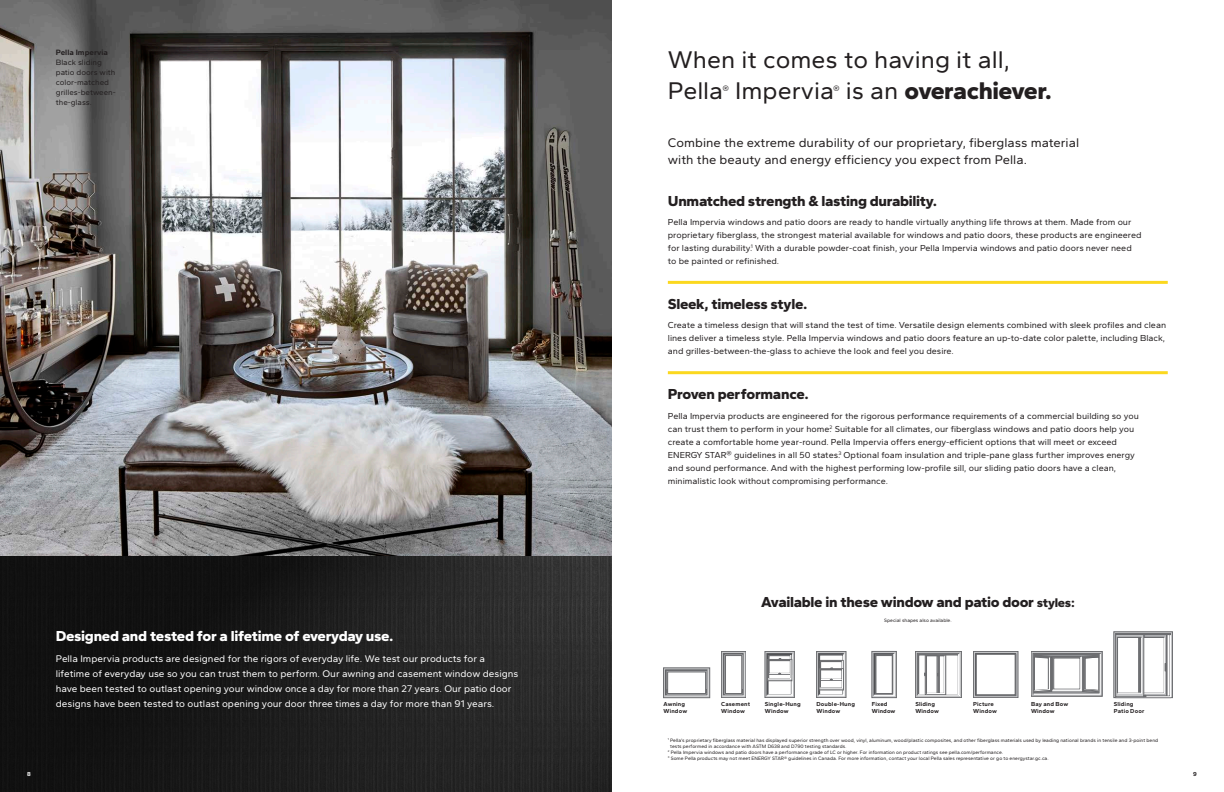
<style>
.page{position:relative;width:1224px;height:792px;background:#fff}
.page>*{position:absolute;margin:0;border:0;box-sizing:border-box;transform-origin:0 0}
.Interior_Headline{font:25px "Gantari";color:#231f20}
.Interior_Headline-2{font:800 25px "Gantari";letter-spacing:-.02em;color:#231f20}
.Body_Copy_Headlines{font:800 15px "Gantari";letter-spacing:-.02em;color:#231f20}
.Body_Copy_Headlines-2{font:800 15px "Gantari";letter-spacing:-.02em;color:#fff}
.Bulleted_List_Headli{font:800 15px "Gantari";letter-spacing:-.02em;color:#231f20}
.Interior_Headline_Su{font:13px/17px "Gantari";color:#231f20}
.Interior_Headline-3{font:11.1px "Gantari";color:#231f20}
.Body_Copy_-_9_13_-_R{font:10px/15px "Gantari";color:#fff}
.Claim_Body_Copy_-_9{font:9px/13px "Gantari";color:#231f20}
.Caption_Text_-_8_10{font:8px/10px "Gantari";color:#231f20}
.Caption_Headline_-_8{font:700 8px "Gantari";color:#231f20}
.Swatch_Name_-_6_7{font:700 6px/7px "Gantari";letter-spacing:.025em;color:#231f20}
.t1{font:700 6px "Gantari";color:#fff}
.Disclaimer_-_5_6_-_R{font:5px/6px "Gantari";color:#231f20}
.Small_COB-_Under{font:5px "Gantari";color:#231f20}
.s1{font-weight:400}
.s2{font-size:13px}
</style>
<div class="page">
<hr style="left:668px;top:371px;width:500px;height:3px;background:#fbd81f">
<hr style="left:668px;top:281px;width:500px;height:3px;background:#fbd81f">
<img style="left:0;top:0;width:612px;height:792px">
<svg style="left:817px;top:651px;width:29px;height:47px"></svg>
<svg style="left:765px;top:651px;width:29px;height:47px"></svg>
<svg style="left:1114px;top:632px;width:59px;height:66px"></svg>
<svg style="left:915px;top:651px;width:47px;height:47px"></svg>
<svg style="left:1031px;top:651px;width:71px;height:45px"></svg>
<svg style="left:973px;top:651px;width:45px;height:47px"></svg>
<svg style="left:663px;top:668px;width:47px;height:30px"></svg>
<svg style="left:721px;top:651px;width:25px;height:47px"></svg>
<svg style="left:872px;top:651px;width:25px;height:47px"></svg>
<p class="Caption_Headline_-_8" style="left:56px;top:48px;width:54px">Pella Impervia</p>
<p class="Caption_Text_-_8_10" style="left:56px;top:57px;width:61px">Black sliding patio doors with color-matched grilles-between&shy;the-glass.</p>
<p class="Body_Copy_Headlines-2" style="left:56px;top:627px;width:339px">Designed and tested for a lifetime of everyday use.</p>
<p class="Body_Copy_-_9_13_-_R" style="left:56px;top:651px;width:431px">Pella Impervia products are designed for the rigors of everyday life. We test our products for a</p>
<p class="Body_Copy_-_9_13_-_R" style="left:56px;top:666px;width:464px">lifetime of everyday use so you can trust them to perform. Our awning and casement window designs</p>
<p class="Body_Copy_-_9_13_-_R" style="left:56px;top:681px;width:457px">have been tested to outlast opening your window once a day for more than 27 years. Our patio door designs have been tested to outlast opening your door three times a day for more than 91 years.</p>
<p class="Interior_Headline" style="left:668px;top:45px;width:344px">When it comes to having it all,</p>
<p class="Interior_Headline" style="left:668px;top:76px;width:57px">Pella</p>
<p class="Interior_Headline-3" style="left:722px;top:83px;width:8px">®</p>
<p class="Interior_Headline" style="left:735px;top:76px;width:101px">Impervia</p>
<p class="Interior_Headline-3" style="left:833px;top:83px;width:8px">®</p>
<p class="Interior_Headline-2" style="left:846px;top:76px;width:208px"><span class="s1">is an</span> overachiever.</p>
<p class="Interior_Headline_Su" style="left:668px;top:134px;width:413px">Combine the extreme durability of our proprietary, fiberglass material with the beauty and energy efficiency you expect from Pella.</p>
<p class="Body_Copy_Headlines" style="left:668px;top:192px;width:271px">Unmatched strength &amp; lasting durability.</p>
<p class="Claim_Body_Copy_-_9" style="left:668px;top:216px;width:475px">Pella Impervia windows and patio doors are ready to handle virtually anything life throws at them. Made from our proprietary fiberglass, the strongest material available for windows and patio doors, these products are engineered for lasting durability.<sup>1</sup> With a durable powder-coat finish, your Pella Impervia windows and patio doors never need to be painted or refinished.</p>
<p class="Body_Copy_Headlines" style="left:668px;top:295px;width:141px">Sleek, timeless style.</p>
<p class="Claim_Body_Copy_-_9" style="left:668px;top:319px;width:500px;text-align:justify">Create a timeless design that will stand the test of time. Versatile design elements combined with sleek profiles and clean lines deliver a timeless style. Pella Impervia windows and patio doors feature an up-to-date color palette, including Black, and grilles-between-the-glass to achieve the look and feel you desire.</p>
<p class="Body_Copy_Headlines" style="left:668px;top:386px;width:143px">Proven performance.</p>
<p class="Claim_Body_Copy_-_9" style="left:668px;top:409px;width:473px">Pella Impervia products are engineered for the rigorous performance requirements of a commercial building so you can trust them to perform in your home.<sup>2</sup> Suitable for all climates, our fiberglass windows and patio doors help you create a comfortable home year-round. Pella Impervia offers energy-efficient options that will meet or exceed ENERGY STAR® guidelines in all 50 states.<sup>3</sup> Optional foam insulation and triple-pane glass further improves energy and sound performance. And with the highest performing low-profile sill, our sliding patio doors have a clean, minimalistic look without compromising performance.</p>
<p class="Bulleted_List_Headli" style="left:761px;top:594px;width:315px">Available in these window and patio door <span class="s2">styles:</span></p>
<p class="Small_COB-_Under" style="left:884px;top:618px;width:69px">Special shapes also available.</p>
<p class="Swatch_Name_-_6_7" style="left:663px;top:701px;width:25px">Awning<br>Window</p>
<p class="Swatch_Name_-_6_7" style="left:721px;top:701px;width:30px">Casement</p>
<p class="Swatch_Name_-_6_7" style="left:721px;top:708px;width:25px">Window</p>
<p class="Swatch_Name_-_6_7" style="left:765px;top:701px;width:37px">Single-Hung</p>
<p class="Swatch_Name_-_6_7" style="left:765px;top:708px;width:25px">Window</p>
<p class="Swatch_Name_-_6_7" style="left:817px;top:701px;width:40px">Double-Hung</p>
<p class="Swatch_Name_-_6_7" style="left:817px;top:708px;width:25px">Window</p>
<p class="Swatch_Name_-_6_7" style="left:872px;top:701px;width:17px">Fixed</p>
<p class="Swatch_Name_-_6_7" style="left:872px;top:708px;width:25px">Window</p>
<p class="Swatch_Name_-_6_7" style="left:973px;top:701px;width:22px">Picture</p>
<p class="Swatch_Name_-_6_7" style="left:973px;top:708px;width:25px">Window</p>
<p class="Swatch_Name_-_6_7" style="left:915px;top:701px;width:25px">Sliding<br>Window</p>
<p class="Swatch_Name_-_6_7" style="left:1031px;top:701px;width:39px">Bay and Bow<br>Window</p>
<p class="Swatch_Name_-_6_7" style="left:1114px;top:701px;width:21px">Sliding</p>
<p class="Swatch_Name_-_6_7" style="left:1114px;top:708px;width:32px">Patio Door</p>
<p class="Disclaimer_-_5_6_-_R" style="left:670px;top:737px;width:490px;text-indent:-2px"><sup>1</sup> Pella’s proprietary fiberglass material has displayed superior strength over wood, vinyl, aluminum, wood/plastic composites, and other fiberglass materials used by leading national brands in tensile and 3-point bend tests performed in accordance with ASTM D638 and D790 testing standards.</p>
<p class="Disclaimer_-_5_6_-_R" style="left:668px;top:749px;width:337px"><sup>2</sup> Pella Impervia windows and patio doors have a performance grade of LC or higher. For information on product ratings see pella.com/performance.</p>
<p class="Disclaimer_-_5_6_-_R" style="left:668px;top:755px;width:382px"><sup>3</sup> Some Pella products may not meet ENERGY STAR® guidelines in Canada. For more information, contact your local Pella sales representative or go to energystar.gc.ca.</p>
<p class="t1" style="left:27px;top:770px;width:5px">8</p>
<p class="Swatch_Name_-_6_7" style="left:1193px;top:770px;width:5px">9</p>
</div>
